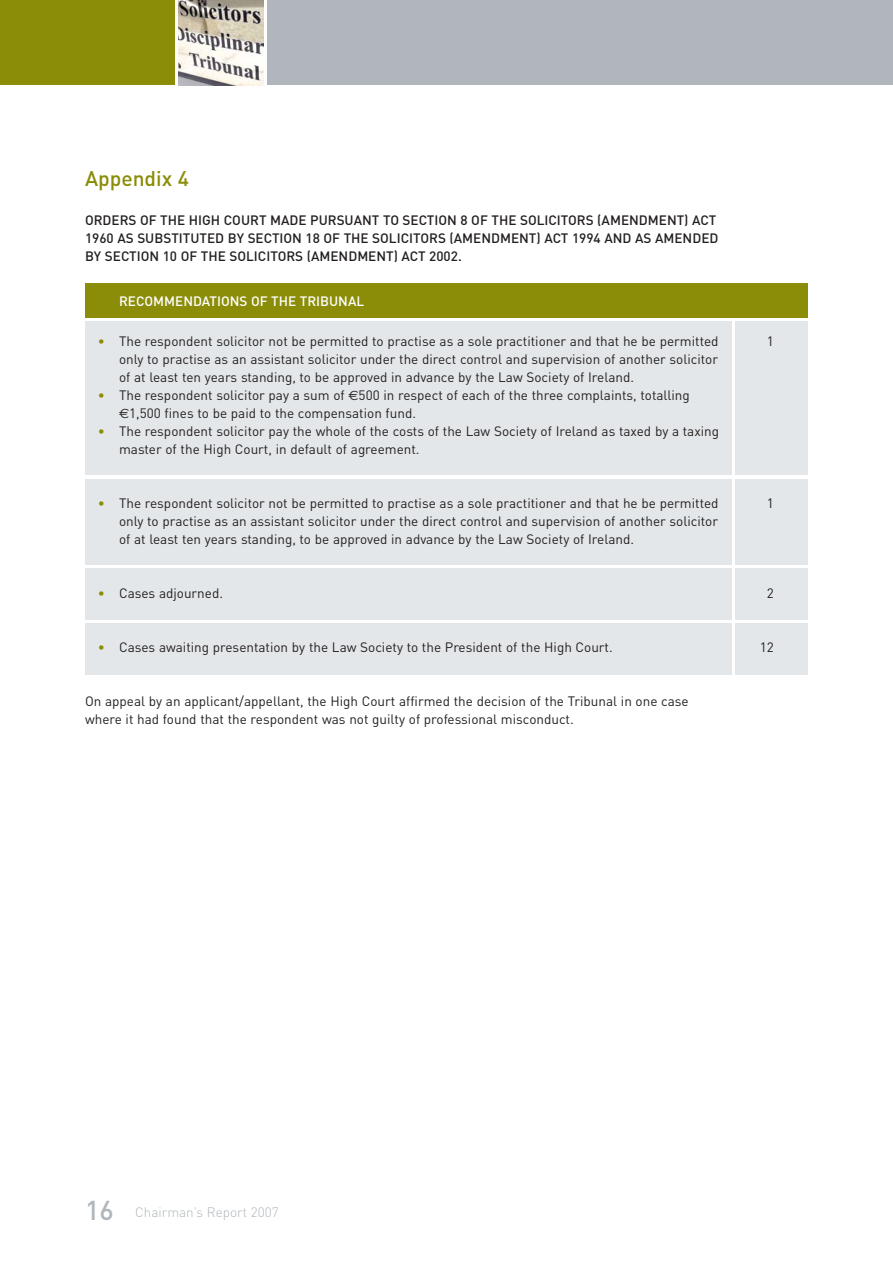
<style>
.page{position:relative;width:893px;height:1263px;background:#fff}
.page>*{position:absolute;margin:0;border:0;box-sizing:border-box;transform-origin:0 0}
.t1{font:500 21px "DIN";color:#8b8d08}
.t2{font:13.5px/18px "DIN";color:#231f20}
.t3{font:500 13.5px/18px "DIN";color:#231f20}
.t4{font:500 13.5px "DIN";color:#fff}
.t5{font:300 13.5px "DIN";color:#b0b6bb}
.s1{color:#8b8d08}
.s2{font-family:"Euro Sans"}
.s3{font-weight:500;font-size:27px}
</style>
<div class="page">
<div style="left:85px;top:283px;width:723px;height:34px;background:#8b8d08"></div>
<div style="left:736px;top:322px;width:72px;height:153px;background:#e4e7e9"></div>
<div style="left:85px;top:322px;width:646px;height:153px;background:#e4e7e9"></div>
<div style="left:736px;top:479px;width:72px;height:85px;background:#e4e7e9"></div>
<div style="left:85px;top:479px;width:646px;height:85px;background:#e4e7e9"></div>
<div style="left:736px;top:568px;width:72px;height:51px;background:#e4e7e9"></div>
<div style="left:85px;top:568px;width:646px;height:51px;background:#e4e7e9"></div>
<div style="left:736px;top:624px;width:72px;height:51px;background:#e4e7e9"></div>
<div style="left:85px;top:624px;width:646px;height:51px;background:#e4e7e9"></div>
<div style="left:0;top:0;width:174px;height:85px;background:#8b8d08"></div>
<img style="left:179px;top:0;width:85px;height:85px">
<div style="left:268px;top:0;width:625px;height:85px;background:#b0b6bb"></div>
<h1 class="t1" style="left:85px;top:171px;width:106px">Appendix 4</h1>
<p class="t3" style="left:85px;top:213px;width:635px">ORDERS OF THE HIGH COURT MADE PURSUANT TO SECTION 8 OF THE SOLICITORS (AMENDMENT) ACT<br>1960 AS SUBSTITUTED BY SECTION 18 OF THE SOLICITORS (AMENDMENT) ACT 1994 AND AS AMENDED<br>BY SECTION 10 OF THE SOLICITORS (AMENDMENT) ACT 2002.</p>
<p class="t4" style="left:119px;top:296px;width:247px">RECOMMENDATIONS OF THE TRIBUNAL</p>
<p class="t2" style="left:119px;top:334px;width:601px;text-align:justify;text-indent:-21px"><span class="s1">•</span> The respondent solicitor not be permitted to practise as a sole practitioner and that he be permitted only to practise as an assistant solicitor under the direct control and supervision of another solicitor of at least ten years standing, to be approved in advance by the Law Society of Ireland.</p>
<p class="t2" style="left:119px;top:388px;width:572px;text-indent:-21px"><span class="s1">•</span> The respondent solicitor pay a sum of <span class="s2">€</span>500 in respect of each of the three complaints, totalling <span class="s2">€</span>1,500 fines to be paid to the compensation fund.</p>
<p class="t2" style="left:119px;top:424px;width:602px;text-indent:-21px"><span class="s1">•</span> The respondent solicitor pay the whole of the costs of the Law Society of Ireland as taxed by a taxing master of the High Court, in default of agreement.</p>
<p class="t2" style="left:119px;top:496px;width:601px;text-align:justify;text-indent:-21px"><span class="s1">•</span> The respondent solicitor not be permitted to practise as a sole practitioner and that he be permitted only to practise as an assistant solicitor under the direct control and supervision of another solicitor of at least ten years standing, to be approved in advance by the Law Society of Ireland.</p>
<p class="t2" style="left:98px;top:586px;width:127px"><span class="s1">•</span> Cases adjourned.</p>
<p class="t2" style="left:98px;top:640px;width:516px"><span class="s1">•</span> Cases awaiting presentation by the Law Society to the President of the High Court.</p>
<p class="t2" style="left:85px;top:694px;width:605px">On appeal by an applicant/appellant, the High Court affirmed the decision of the Tribunal in one case where it had found that the respondent was not guilty of professional misconduct.</p>
<p class="t2" style="left:767px;top:334px;width:9px">1</p>
<p class="t2" style="left:767px;top:496px;width:9px">1</p>
<p class="t2" style="left:767px;top:586px;width:9px">2</p>
<p class="t2" style="left:760px;top:640px;width:16px">12</p>
<p class="t5" style="left:85px;top:1207px;width:195px"><span class="s3">16</span> Chairman’s Report 2007</p>
</div>
